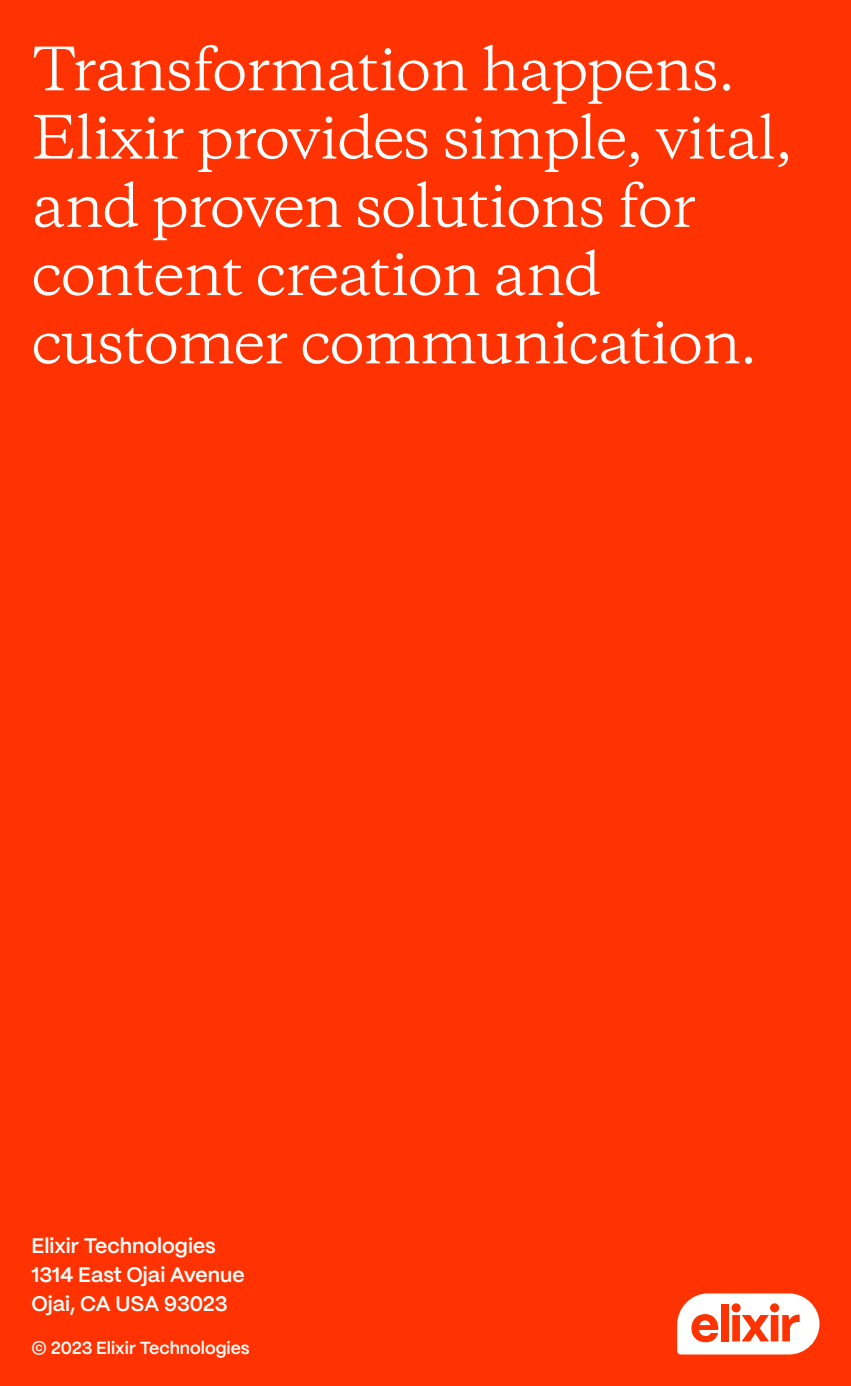
<style>
.page{position:relative;width:851px;height:1386px;background:#fff}
.page>*{position:absolute;margin:0;border:0;box-sizing:border-box;transform-origin:0 0}
.Cover_-_all_serif_te{font:56px/68.2px "Copernicus";letter-spacing:-.025em;color:#fff}
.Back_cover_-_address{font:600 21px "PP Mori";color:#fff}
.Back_cover_-_copyrig{font:600 17.5px "PP Mori";color:#fff}
</style>
<div class="page">
<div style="left:0;top:0;width:850px;height:1386px;background:#ff3301"></div>
<svg style="left:677px;top:1293px;width:142px;height:62px"></svg>
<p class="Cover_-_all_serif_te" style="left:32px;top:35px;width:762px">Transformation happens.<br>Elixir provides simple, vital, and proven solutions for content creation and</p>
<p class="Cover_-_all_serif_te" style="left:32px;top:308px;width:727px">customer communication.</p>
<p class="Back_cover_-_address" style="left:32px;top:1228px;width:186px">Elixir Technologies</p>
<p class="Back_cover_-_address" style="left:32px;top:1256px;width:214px">1314 East Ojai Avenue</p>
<p class="Back_cover_-_address" style="left:32px;top:1285px;width:198px">Ojai, CA USA 93023</p>
<p class="Back_cover_-_copyrig" style="left:32px;top:1333px;width:219px">© 2023 Elixir Technologies</p>
</div>
